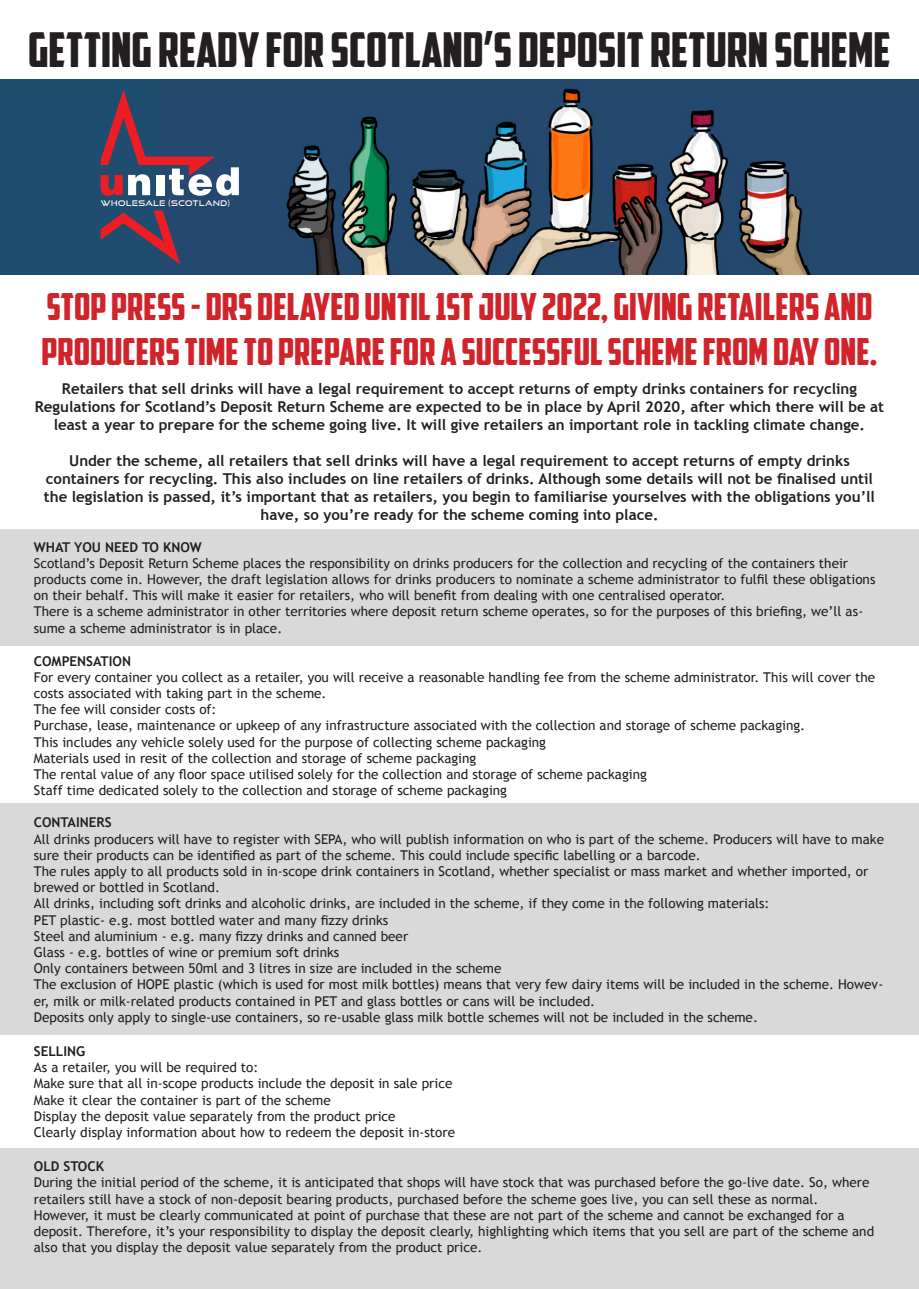
<style>
.page{position:relative;width:919px;height:1289px;background:#fff}
.page>*{position:absolute;margin:0;border:0;box-sizing:border-box;transform-origin:0 0}
.t1{font:48.3px "American Captain";color:#231f20}
.t2{font:37.5px/45px "American Captain";color:#d1232a}
.t3{font:700 15px/18px "Trebuchet MS";color:#231f20;text-align:center}
.t4{font:13.5px/16.2px "Trebuchet MS";color:#231f20}
.t5{font:700 13.5px "Trebuchet MS";color:#231f20}
.United{font:7.65px "Good Times Rg";letter-spacing:.065em;color:#fff}
</style>
<div class="page">
<div style="left:0;top:528px;width:918px;height:117px;background:#d9d9d9"></div>
<div style="left:0;top:803px;width:918px;height:231px;background:#d9d9d9"></div>
<div style="left:0;top:1148px;width:918px;height:140px;background:#d9d9d9"></div>
<div style="left:0;top:79px;width:918px;height:196px;background:#25486e"></div>
<img style="left:180px;top:88px;width:631px;height:186px">
<svg style="left:100px;top:90px;width:139px;height:106px"></svg>
<svg style="left:101px;top:210px;width:79px;height:54px"></svg>
<p class="t1" style="left:28px;top:20px;width:864px">GETTING READY FOR SCOTLAND’S DEPOSIT RETURN SCHEME</p>
<p class="United" style="left:101px;top:199px;width:131px">WHOLESALE (SCOTLAND)</p>
<p class="t2" style="left:41px;top:283px;width:837px">STOP PRESS - DRS DELAYED UNTIL 1ST JULY 2022, GIVING RETAILERS AND<br>PRODUCERS TIME TO PREPARE FOR A SUCCESSFUL SCHEME FROM DAY ONE.</p>
<p class="t3" style="left:62px;top:379px;width:796px">Retailers that sell drinks will have a legal requirement to accept returns of empty drinks containers for recycling</p>
<p class="t3" style="left:35px;top:397px;width:850px">Regulations for Scotland’s Deposit Return Scheme are expected to be in place by April 2020, after which there will be at least a year to prepare for the scheme going live. It will give retailers an important role in tackling climate change.</p>
<p class="t3" style="left:44px;top:451px;width:832px">Under the scheme, all retailers that sell drinks will have a legal requirement to accept returns of empty drinks containers for recycling. This also includes on line retailers of drinks. Although some details will not be finalised until the legislation is passed, it’s important that as retailers, you begin to familiarise yourselves with the obligations you’ll have, so you’re ready for the scheme coming into place.</p>
<p class="t5" style="left:34px;top:538px;width:169px">WHAT YOU NEED TO KNOW</p>
<p class="t4" style="left:34px;top:555px;width:843px">Scotland’s Deposit Return Scheme places the responsibility on drinks producers for the collection and recycling of the containers their products come in. However, the draft legislation allows for drinks producers to nominate a scheme administrator to fulfil these obligations on their behalf. This will make it easier for retailers, who will benefit from dealing with one centralised operator.</p>
<p class="t4" style="left:34px;top:603px;width:831px">There is a scheme administrator in other territories where deposit return scheme operates, so for the purposes of this briefing, we’ll as&shy;sume a scheme administrator is in place.</p>
<p class="t5" style="left:34px;top:652px;width:99px">COMPENSATION</p>
<p class="t4" style="left:34px;top:669px;width:842px">For every container you collect as a retailer, you will receive a reasonable handling fee from the scheme administrator. This will cover the costs associated with taking part in the scheme.</p>
<p class="t4" style="left:34px;top:701px;width:184px">The fee will consider costs of:</p>
<p class="t4" style="left:34px;top:717px;width:772px">Purchase, lease, maintenance or upkeep of any infrastructure associated with the collection and storage of scheme packaging.<br>This includes any vehicle solely used for the purpose of collecting scheme packaging</p>
<p class="t4" style="left:34px;top:750px;width:444px">Materials used in resit of the collection and storage of scheme packaging</p>
<p class="t4" style="left:34px;top:766px;width:614px">The rental value of any floor space utilised solely for the collection and storage of scheme packaging</p>
<p class="t4" style="left:34px;top:782px;width:474px">Staff time dedicated solely to the collection and storage of scheme packaging</p>
<p class="t5" style="left:34px;top:814px;width:79px">CONTAINERS</p>
<p class="t4" style="left:34px;top:830px;width:851px">All drinks producers will have to register with SEPA, who will publish information on who is part of the scheme. Producers will have to make sure their products can be identified as part of the scheme. This could include specific labelling or a barcode.</p>
<p class="t4" style="left:34px;top:863px;width:836px">The rules apply to all products sold in in-scope drink containers in Scotland, whether specialist or mass market and whether imported, or brewed or bottled in Scotland.</p>
<p class="t4" style="left:34px;top:895px;width:737px">All drinks, including soft drinks and alcoholic drinks, are included in the scheme, if they come in the following materials:</p>
<p class="t4" style="left:34px;top:911px;width:356px">PET plastic- e.g. most bottled water and many fizzy drinks</p>
<p class="t4" style="left:34px;top:928px;width:376px">Steel and aluminium - e.g. many fizzy drinks and canned beer</p>
<p class="t4" style="left:34px;top:944px;width:307px">Glass - e.g. bottles of wine or premium soft drinks</p>
<p class="t4" style="left:34px;top:960px;width:469px">Only containers between 50ml and 3 litres in size are included in the scheme</p>
<p class="t4" style="left:34px;top:976px;width:851px">The exclusion of HOPE plastic (which is used for most milk bottles) means that very few dairy items will be included in the scheme. Howev&shy;er, milk or milk-related products contained in PET and glass bottles or cans will be included.</p>
<p class="t4" style="left:34px;top:1009px;width:725px">Deposits only apply to single-use containers, so re-usable glass milk bottle schemes will not be included in the scheme.</p>
<p class="t5" style="left:34px;top:1042px;width:53px">SELLING</p>
<p class="t4" style="left:34px;top:1059px;width:226px">As a retailer, you will be required to:</p>
<p class="t4" style="left:34px;top:1075px;width:420px">Make sure that all in-scope products include the deposit in sale price</p>
<p class="t4" style="left:34px;top:1091px;width:298px">Make it clear the container is part of the scheme</p>
<p class="t4" style="left:34px;top:1107px;width:363px">Display the deposit value separately from the product price</p>
<p class="t4" style="left:34px;top:1124px;width:422px">Clearly display information about how to redeem the deposit in-store</p>
<p class="t5" style="left:34px;top:1157px;width:72px">OLD STOCK</p>
<p class="t4" style="left:34px;top:1174px;width:837px">During the initial period of the scheme, it is anticipated that shops will have stock that was purchased before the go-live date. So, where retailers still have a stock of non-deposit bearing products, purchased before the scheme goes live, you can sell these as normal.</p>
<p class="t4" style="left:34px;top:1207px;width:841px">However, it must be clearly communicated at point of purchase that these are not part of the scheme and cannot be exchanged for a deposit. Therefore, it’s your responsibility to display the deposit clearly, highlighting which items that you sell are part of the scheme and also that you display the deposit value separately from the product price.</p>
</div>
